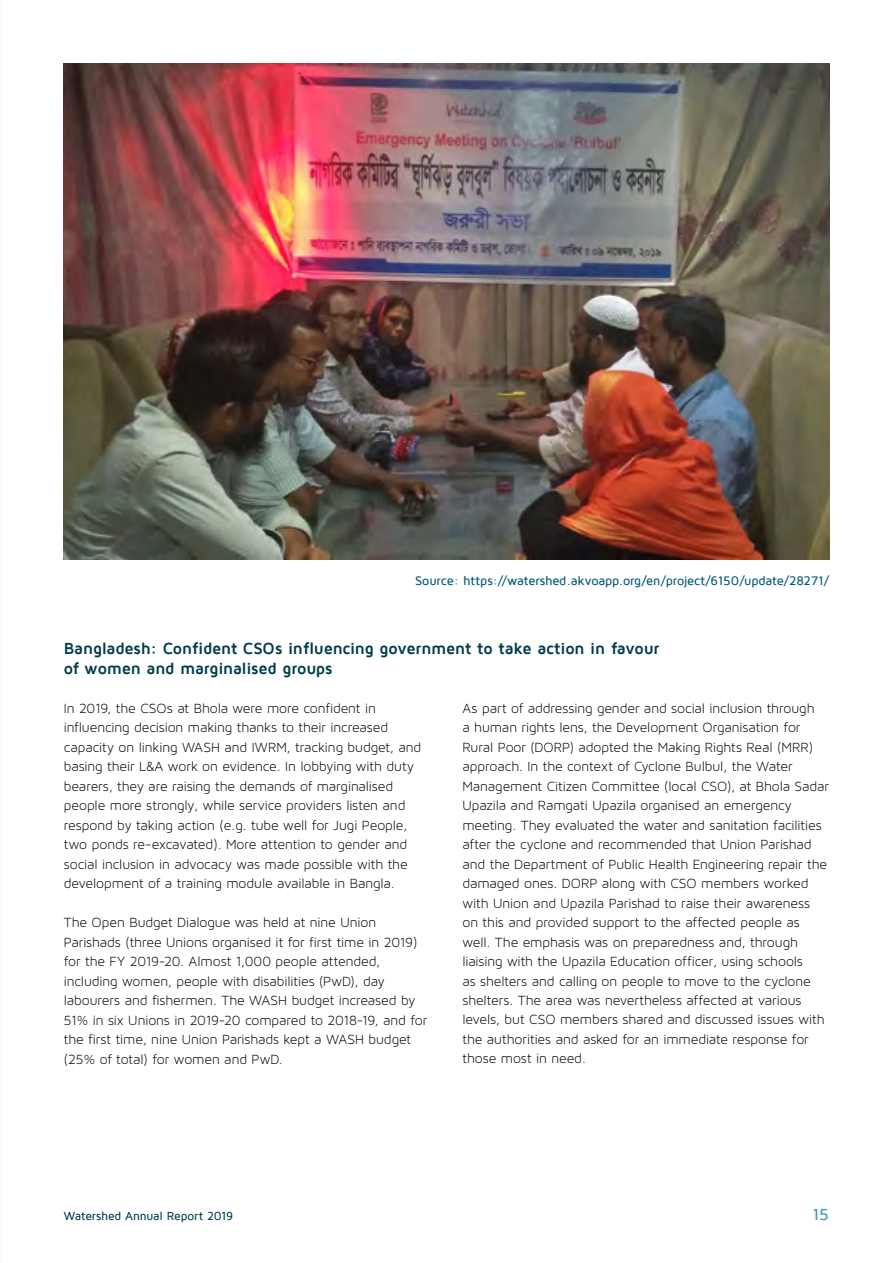
<style>
.page{position:relative;width:893px;height:1263px;background:#fff}
.page>*{position:absolute;margin:0;border:0;box-sizing:border-box;transform-origin:0 0}
.tussenkoppie{font:700 16.5px/19.5px "Maven Pro";letter-spacing:-.015em;color:#003c4b}
.t1{font:500 16.5px "Maven Pro";color:#4196b5}
.body{font:14.25px/19.5px "Maven Pro Light 300";letter-spacing:-.005em;color:#000}
.fotobijschrift{font:500 12.75px "Maven Pro";letter-spacing:-.015em;color:#005677}
.t2{font:500 12px "Maven Pro";letter-spacing:-.015em;color:#003c4b}
</style>
<div class="page">
<img style="left:64px;top:64px;width:765px;height:495px">
<p class="fotobijschrift" style="left:415px;top:573px;width:416px">Source: https://watershed.akvoapp.org/en/project/6150/update/28271/</p>
<p class="tussenkoppie" style="left:64px;top:639px;width:597px">Bangladesh: Confident CSOs influencing government to take action in favour of women and marginalised groups</p>
<p class="body" style="left:64px;top:698px;width:359px">In 2019, the CSOs at Bhola were more confident in influencing decision making thanks to their increased capacity on linking WASH and IWRM, tracking budget, and basing their L&amp;A work on evidence. In lobbying with duty bearers, they are raising the demands of marginalised people more strongly, while service providers listen and respond by taking action (e.g. tube well for Jugi People, two ponds re-excavated). More attention to gender and social inclusion in advocacy was made possible with the development of a training module available in Bangla.</p>
<p class="body" style="left:64px;top:912px;width:365px">The Open Budget Dialogue was held at nine Union Parishads (three Unions organised it for first time in 2019) for the FY 2019-20. Almost 1,000 people attended, including women, people with disabilities (PwD), day labourers and fishermen. The WASH budget increased by 51% in six Unions in 2019-20 compared to 2018-19, and for the first time, nine Union Parishads kept a WASH budget (25% of total) for women and PwD.</p>
<p class="body" style="left:462px;top:698px;width:368px">As part of addressing gender and social inclusion through<br>a human rights lens, the Development Organisation for Rural Poor (DORP) adopted the Making Rights Real (MRR) approach. In the context of Cyclone Bulbul, the Water Management Citizen Committee (local CSO), at Bhola Sadar Upazila and Ramgati Upazila organised an emergency meeting. They evaluated the water and sanitation facilities after the cyclone and recommended that Union Parishad and the Department of Public Health Engineering repair the damaged ones. DORP along with CSO members worked with Union and Upazila Parishad to raise their awareness on this and provided support to the affected people as well. The emphasis was on preparedness and, through liaising with the Upazila Education officer, using schools<br>as shelters and calling on people to move to the cyclone shelters. The area was nevertheless affected at various levels, but CSO members shared and discussed issues with the authorities and asked for an immediate response for those most in need.</p>
<p class="t2" style="left:64px;top:1209px;width:171px">Watershed Annual Report 2019</p>
<p class="t1" style="left:812px;top:1205px;width:18px">15</p>
</div>
